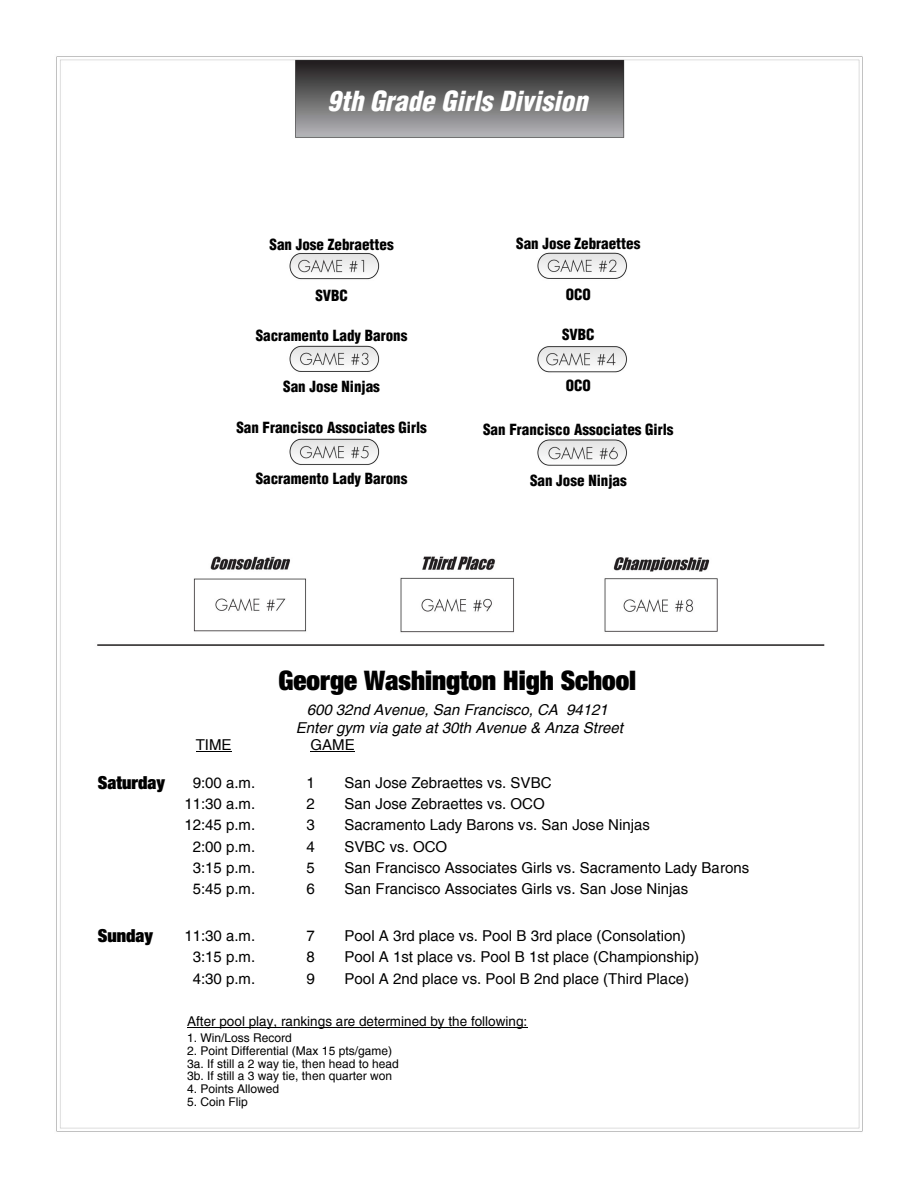
<style>
.page{position:relative;width:919px;height:1187px;background:#fff}
.page>*{position:absolute;margin:0;border:0;box-sizing:border-box;transform-origin:0 0}
.t1{font:900 condensed 27px "Helvetica Neue LT Std";color:#000}
.t2{font:italic 900 condensed 27px "Helvetica LT Std";color:#fff}
.t3{font:900 condensed 18px "Helvetica Neue LT Std";color:#000}
.t4{font:15px "Helvetica";color:#000}
.t5{font:900 condensed 15px "Helvetica";color:#000}
.t6{font:italic 15px/17px "Helvetica";color:#000;text-align:center}
.t7{font:13.5px "Helvetica";color:#000}
.t8{font:12px/12.8px "Helvetica";color:#000}
</style>
<div class="page">
<img style="left:56px;top:56px;width:807px;height:1076px">
<hr style="left:196px;top:751px;width:35px;height:1px;background:#000">
<hr style="left:310px;top:751px;width:45px;height:1px;background:#000">
<hr style="left:187px;top:1026px;width:340px;height:1px;background:#000">
<div style="left:268px;top:167px;width:395px;height:47px;background:#fff"></div>
<div style="left:426px;top:1070px;width:416px;height:47px;background:#fff"></div>
<img style="left:590px;top:572px;width:144px;height:65px">
<img style="left:399px;top:577px;width:117px;height:56px">
<h1 class="t2" style="left:327px;top:84px;width:262px">9th Grade Girls Division</h1>
<p class="t5" style="left:269px;top:234px;width:126px">San Jose Zebraettes</p>
<p class="t5" style="left:315px;top:286px;width:34px">SVBC</p>
<p class="t5" style="left:256px;top:326px;width:153px">Sacramento Lady Barons</p>
<p class="t5" style="left:283px;top:377px;width:98px">San Jose Ninjas</p>
<p class="t5" style="left:236px;top:417px;width:192px">San Francisco Associates Girls</p>
<p class="t5" style="left:256px;top:468px;width:153px">Sacramento Lady Barons</p>
<p class="t5" style="left:516px;top:233px;width:126px">San Jose Zebraettes</p>
<p class="t5" style="left:566px;top:284px;width:27px">OCO</p>
<p class="t5" style="left:562px;top:325px;width:34px">SVBC</p>
<p class="t5" style="left:566px;top:376px;width:27px">OCO</p>
<p class="t5" style="left:483px;top:419px;width:192px">San Francisco Associates Girls</p>
<p class="t5" style="left:530px;top:470px;width:98px">San Jose Ninjas</p>
<h1 class="t1" style="left:278px;top:662px;width:359px">George Washington High School</h1>
<p class="t6" style="left:296px;top:702px;width:328px">600 32nd Avenue, San Francisco, CA 94121<br>Enter gym via gate at 30th Avenue &amp; Anza Street</p>
<p class="t4" style="left:196px;top:735px;width:37px">TIME</p>
<p class="t4" style="left:310px;top:735px;width:46px">GAME</p>
<p class="t3" style="left:98px;top:770px;width:69px">Saturday</p>
<p class="t4" style="left:193px;top:773px;width:64px">9:00 a.m.</p>
<p class="t4" style="left:306px;top:773px;width:10px">1</p>
<p class="t4" style="left:344px;top:773px;width:208px">San Jose Zebraettes vs. SVBC</p>
<p class="t4" style="left:184px;top:795px;width:72px">11:30 a.m.</p>
<p class="t4" style="left:306px;top:795px;width:10px">2</p>
<p class="t4" style="left:344px;top:795px;width:202px">San Jose Zebraettes vs. OCO</p>
<p class="t4" style="left:184px;top:816px;width:72px">12:45 p.m.</p>
<p class="t4" style="left:306px;top:816px;width:10px">3</p>
<p class="t4" style="left:344px;top:816px;width:307px">Sacramento Lady Barons vs. San Jose Ninjas</p>
<p class="t4" style="left:193px;top:837px;width:64px">2:00 p.m.</p>
<p class="t4" style="left:306px;top:837px;width:10px">4</p>
<p class="t4" style="left:344px;top:837px;width:104px">SVBC vs. OCO</p>
<p class="t4" style="left:193px;top:858px;width:64px">3:15 p.m.</p>
<p class="t4" style="left:306px;top:858px;width:10px">5</p>
<p class="t4" style="left:344px;top:858px;width:406px">San Francisco Associates Girls vs. Sacramento Lady Barons</p>
<p class="t4" style="left:193px;top:880px;width:64px">5:45 p.m.</p>
<p class="t4" style="left:306px;top:880px;width:10px">6</p>
<p class="t4" style="left:344px;top:880px;width:345px">San Francisco Associates Girls vs. San Jose Ninjas</p>
<p class="t3" style="left:98px;top:924px;width:57px">Sunday</p>
<p class="t4" style="left:184px;top:926px;width:72px">11:30 a.m.</p>
<p class="t4" style="left:306px;top:926px;width:10px">7</p>
<p class="t4" style="left:344px;top:926px;width:342px">Pool A 3rd place vs. Pool B 3rd place (Consolation)</p>
<p class="t4" style="left:193px;top:948px;width:64px">3:15 p.m.</p>
<p class="t4" style="left:306px;top:948px;width:10px">8</p>
<p class="t4" style="left:344px;top:948px;width:356px">Pool A 1st place vs. Pool B 1st place (Championship)</p>
<p class="t4" style="left:193px;top:969px;width:64px">4:30 p.m.</p>
<p class="t4" style="left:306px;top:969px;width:10px">9</p>
<p class="t4" style="left:344px;top:969px;width:346px">Pool A 2nd place vs. Pool B 2nd place (Third Place)</p>
<p class="t7" style="left:187px;top:1012px;width:341px">After pool play, rankings are determined by the following:</p>
<p class="t8" style="left:187px;top:1031px;width:106px">1. Win/Loss Record</p>
<p class="t8" style="left:187px;top:1044px;width:213px">2. Point Differential (Max 15 pts/game)<br>3a. If still a 2 way tie, then head to head<br>3b. If still a 3 way tie, then quarter won</p>
<p class="t8" style="left:187px;top:1082px;width:94px">4. Points Allowed</p>
<p class="t8" style="left:187px;top:1095px;width:62px">5. Coin Flip</p>
</div>
